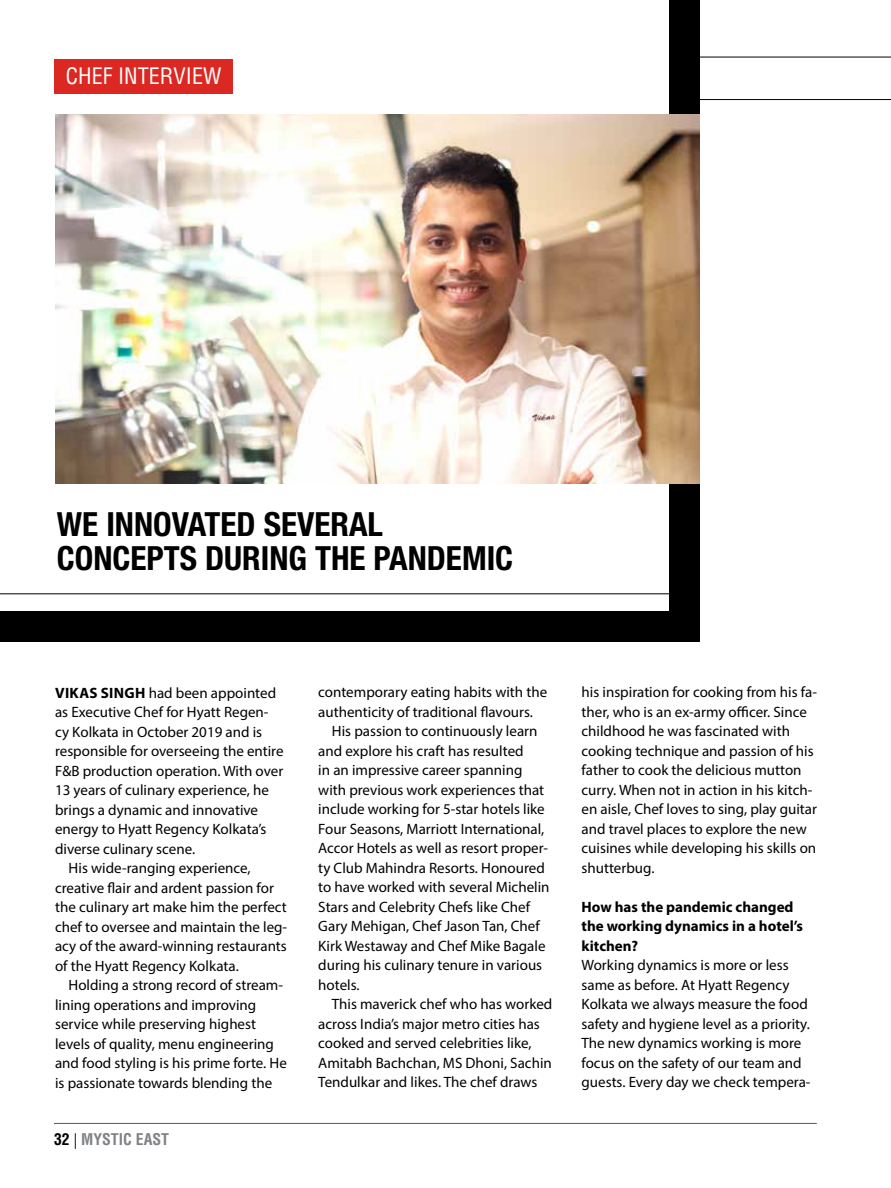
<style>
.page{position:relative;width:891px;height:1188px;background:#fff}
.page>*{position:absolute;margin:0;border:0;box-sizing:border-box;transform-origin:0 0}
.t1{font:700 condensed 33.3px/34.5px "Helvetica Neue LT Std";color:#000}
.t2{font:condensed 22.2px "Helvetica LT Std";color:#fff}
.t3{font:700 condensed 15.75px "Helvetica LT Std";color:#808285}
.t4{font:15px/19.5px "Myriad Pro";color:#000}
.t5{font:700 15px/19.5px "Myriad Pro";color:#000}
.s1{font-weight:700}
.s2{color:#000}
.s3{font-weight:300;font-stretch:normal;color:#000}
</style>
<div class="page">
<hr style="left:700px;top:57px;width:191px;height:1px;background:#000">
<hr style="left:700px;top:99px;width:191px;height:1px;background:#000">
<hr style="left:54px;top:1123px;width:763px;height:1px;background:#58595b">
<div style="left:54px;top:59px;width:179px;height:34px;background:#dc2823"></div>
<div style="left:0;top:612px;width:700px;height:30px;background:#000"></div>
<div style="left:669px;top:0;width:31px;height:642px;background:#000"></div>
<hr style="left:0;top:594px;width:677px;height:1px;background:#000">
<img style="left:55px;top:115px;width:645px;height:368px">
<h2 class="t2" style="left:66px;top:62px;width:157px">CHEF INTERVIEW</h2>
<h1 class="t1" style="left:57px;top:506px;width:458px">WE INNOVATED SEVERAL<br>CONCEPTS DURING THE PANDEMIC</h1>
<p class="t4" style="left:55px;top:682px;width:222px"><span class="s1">VIKAS SINGH</span> had been appointed</p>
<p class="t4" style="left:55px;top:702px;width:215px">as Executive Chef for Hyatt Regen-</p>
<p class="t4" style="left:55px;top:721px;width:209px">cy Kolkata in October 2019 and is</p>
<p class="t4" style="left:55px;top:741px;width:230px">responsible for overseeing the entire</p>
<p class="t4" style="left:55px;top:760px;width:230px">F&amp;B production operation. With over</p>
<p class="t4" style="left:55px;top:780px;width:216px">13 years of culinary experience, he</p>
<p class="t4" style="left:55px;top:799px;width:205px">brings a dynamic and innovative</p>
<p class="t4" style="left:55px;top:819px;width:213px">energy to Hyatt Regency Kolkata’s</p>
<p class="t4" style="left:55px;top:838px;width:142px">diverse culinary scene.</p>
<p class="t4" style="left:69px;top:858px;width:184px">His wide-ranging experience,</p>
<p class="t4" style="left:55px;top:877px;width:220px">creative flair and ardent passion for</p>
<p class="t4" style="left:55px;top:897px;width:233px">the culinary art make him the perfect</p>
<p class="t4" style="left:55px;top:916px;width:234px">chef to oversee and maintain the leg-</p>
<p class="t4" style="left:55px;top:936px;width:233px">acy of the award-winning restaurants</p>
<p class="t4" style="left:55px;top:955px;width:185px">of the Hyatt Regency Kolkata.</p>
<p class="t4" style="left:69px;top:975px;width:216px">Holding a strong record of stream-</p>
<p class="t4" style="left:55px;top:994px;width:203px">lining operations and improving</p>
<p class="t4" style="left:55px;top:1014px;width:203px">service while preserving highest</p>
<p class="t4" style="left:55px;top:1033px;width:220px">levels of quality, menu engineering</p>
<p class="t4" style="left:55px;top:1053px;width:233px">and food styling is his prime forte. He</p>
<p class="t4" style="left:55px;top:1072px;width:219px">is passionate towards blending the</p>
<p class="t3" style="left:54px;top:1130px;width:117px"><span class="s2">32</span> <span class="s3">|</span> MYSTIC EAST</p>
<p class="t4" style="left:318px;top:682px;width:230px">contemporary eating habits with the</p>
<p class="t4" style="left:318px;top:702px;width:216px">authenticity of traditional flavours.</p>
<p class="t4" style="left:332px;top:721px;width:207px">His passion to continuously learn</p>
<p class="t4" style="left:318px;top:741px;width:207px">and explore his craft has resulted</p>
<p class="t4" style="left:318px;top:760px;width:206px">in an impressive career spanning</p>
<p class="t4" style="left:318px;top:780px;width:227px">with previous work experiences that</p>
<p class="t4" style="left:318px;top:799px;width:228px">include working for 5-star hotels like</p>
<p class="t4" style="left:318px;top:819px;width:227px">Four Seasons, Marriott International,</p>
<p class="t4" style="left:318px;top:838px;width:231px">Accor Hotels as well as resort proper-</p>
<p class="t4" style="left:318px;top:858px;width:228px">ty Club Mahindra Resorts. Honoured</p>
<p class="t4" style="left:318px;top:877px;width:233px">to have worked with several Michelin</p>
<p class="t4" style="left:318px;top:897px;width:213px">Stars and Celebrity Chefs like Chef</p>
<p class="t4" style="left:318px;top:916px;width:223px">Gary Mehigan, Chef Jason Tan, Chef</p>
<p class="t4" style="left:318px;top:936px;width:229px">Kirk Westaway and Chef Mike Bagale</p>
<p class="t4" style="left:318px;top:955px;width:225px">during his culinary tenure in various</p>
<p class="t4" style="left:318px;top:975px;width:43px">hotels.</p>
<p class="t4" style="left:332px;top:994px;width:222px">This maverick chef who has worked</p>
<p class="t4" style="left:318px;top:1014px;width:223px">across India’s major metro cities has</p>
<p class="t4" style="left:318px;top:1033px;width:215px">cooked and served celebrities like,</p>
<p class="t4" style="left:318px;top:1053px;width:235px">Amitabh Bachchan, MS Dhoni, Sachin</p>
<p class="t4" style="left:318px;top:1072px;width:221px">Tendulkar and likes. The chef draws</p>
<p class="t4" style="left:582px;top:682px;width:237px">his inspiration for cooking from his fa&shy;ther, who is an ex-army officer. Since childhood he was fascinated with cooking technique and passion of his father to cook the delicious mutton curry. When not in action in his kitch&shy;en aisle, Chef loves to sing, play guitar and travel places to explore the new cuisines while developing his skills on shutterbug.</p>
<p class="t5" style="left:582px;top:897px;width:223px">How has the pandemic changed the working dynamics in a hotel’s kitchen?</p>
<p class="t4" style="left:582px;top:955px;width:231px">Working dynamics is more or less same as before. At Hyatt Regency Kolkata we always measure the food safety and hygiene level as a priority.<br>The new dynamics working is more focus on the safety of our team and guests. Every day we check tempera-</p>
</div>
